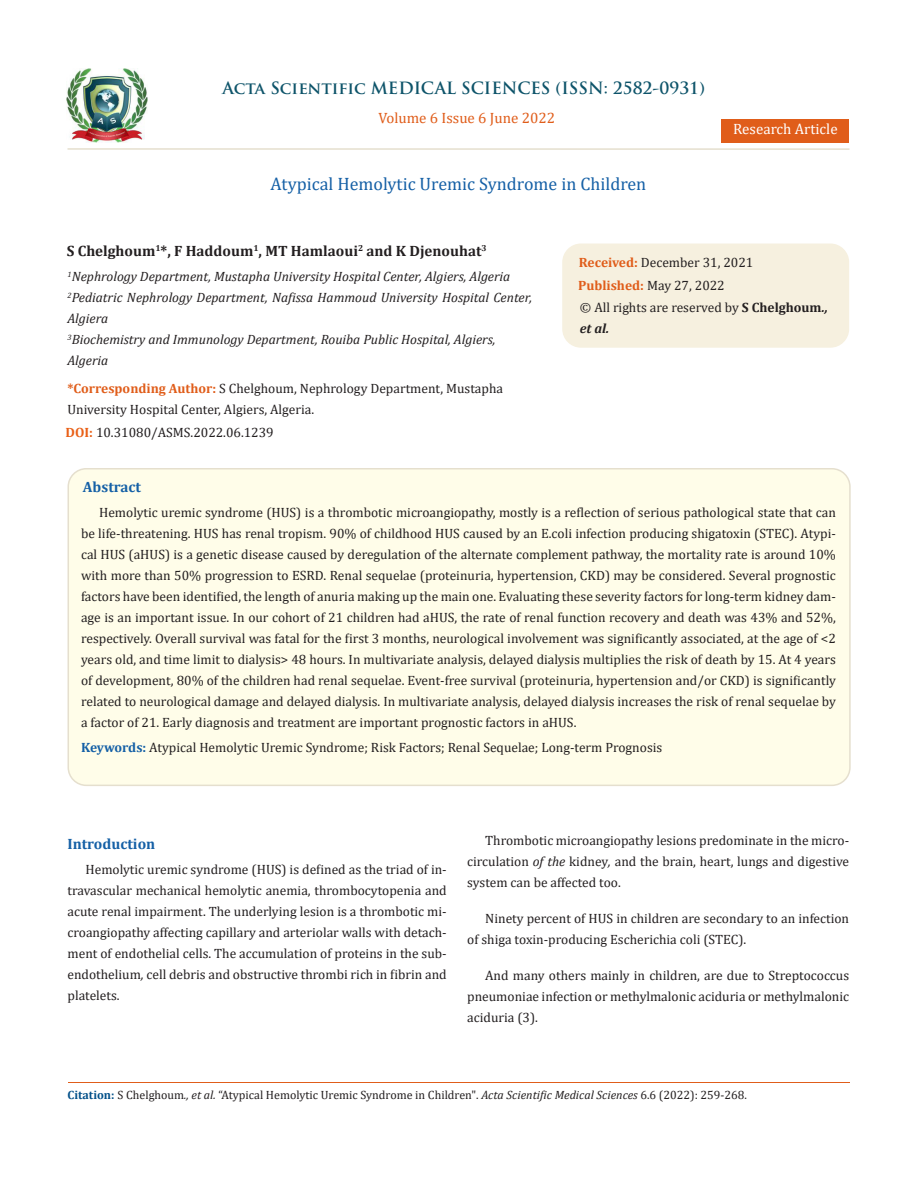
<style>
.page{position:relative;width:917px;height:1188px;background:#fff}
.page>*{position:absolute;margin:0;border:0;box-sizing:border-box;transform-origin:0 0}
.t1{font:18px "Cambria";color:#1560a6}
.t2{font:700 16.5px "Trajan Pro";color:#0e546a}
.t3{font:700 15px "Cambria";color:#231f20}
.t4{font:15px "Cambria";color:#e05d1a}
.t5{font:700 15px "Cambria";color:#1560a6}
.t6{font:15px "Cambria";color:#fff}
.t7{font:13.5px/21px "Cambria";color:#231f20;text-align:justify}
.t8{font:italic 13.5px/21px "Cambria";color:#231f20}
.t9{font:700 13.5px "Cambria";color:#e05d1a}
.t10{font:12px "Cambria";color:#231f20}
.s1{font-weight:700;color:#e05d1a}
.s2{font-weight:700;color:#e96017}
.s3{font-weight:400;color:#231f20}
.s4{font-weight:700}
.s5{font-weight:700;font-style:italic}
.s6{font-weight:700;color:#1560a6}
.s7{color:#242021}
.s8{font-style:italic}
.s9{font-weight:700;color:#035089}
</style>
<div class="page">
<img style="left:67px;top:68px;width:80px;height:74px">
<div style="left:721px;top:119px;width:128px;height:23px;background:#e05d1a"></div>
<div style="left:563px;top:244px;width:285px;height:103px;background:#f6f0df;border-radius:18px"></div>
<div style="left:562px;top:244px;width:287px;height:104px;border:2px solid #f6f0df;border-radius:18px"></div>
<div style="left:68px;top:469px;width:781px;height:316px;background:#fffde9;border-radius:18px"></div>
<div style="left:67px;top:468px;width:783px;height:318px;border:2px solid #e5dfce;border-radius:18px"></div>
<hr style="left:68px;top:1083px;width:781px;height:1px;background:#e05d1a">
<hr style="left:67px;top:148px;width:782px;height:2px;background:#e5dfce">
<p class="t2" style="left:222px;top:77px;width:484px">Acta Scientific MEDICAL SCIENCES (ISSN: 2582-0931)</p>
<p class="t4" style="left:378px;top:109px;width:178px">Volume 6 Issue 6 June 2022</p>
<p class="t1" style="left:270px;top:174px;width:377px">Atypical Hemolytic Uremic Syndrome in Children</p>
<p class="t6" style="left:733px;top:120px;width:106px">Research Article</p>
<p class="t3" style="left:67px;top:240px;width:421px">S Chelghoum<sup>1</sup>*, F Haddoum<sup>1</sup>, MT Hamlaoui<sup>2</sup> and K Djenouhat<sup>3</sup></p>
<p class="t8" style="left:67px;top:266px;width:444px"><sup>1</sup>Nephrology Department, Mustapha University Hospital Center, Algiers, Algeria</p>
<p class="t8" style="left:67px;top:287px;width:466px"><sup>2</sup>Pediatric Nephrology Department, Nafissa Hammoud University Hospital Center,<br>Algiera</p>
<p class="t8" style="left:67px;top:329px;width:429px"><sup>3</sup>Biochemistry and Immunology Department, Rouiba Public Hospital, Algiers,</p>
<p class="t8" style="left:67px;top:350px;width:42px">Algeria</p>
<p class="t7" style="left:67px;top:378px;width:437px"><span class="s1">*Corresponding Author:</span> S Chelghoum, Nephrology Department, Mustapha</p>
<p class="t7" style="left:67px;top:399px;width:248px">University Hospital Center, Algiers, Algeria.</p>
<p class="t7" style="left:66px;top:422px;width:210px"><span class="s2">DOI:</span> 10.31080/ASMS.2022.06.1239</p>
<p class="t7" style="left:579px;top:252px;width:176px"><span class="s1">Received:</span> December 31, 2021</p>
<p class="t9" style="left:578px;top:276px;width:148px">Published: <span class="s3">May 27, 2022</span></p>
<p class="t7" style="left:580px;top:297px;width:249px">© All rights are reserved by <span class="s4">S Chelghoum</span><span class="s5">., et al.</span></p>
<p class="t5" style="left:83px;top:476px;width:60px">Abstract</p>
<p class="t7" style="left:81px;top:502px;width:756px;text-indent:18px">Hemolytic uremic syndrome (HUS) is a thrombotic microangiopathy, mostly is a reflection of serious pathological state that can be life-threatening. HUS has renal tropism. 90% of childhood HUS caused by an E.coli infection producing shigatoxin (STEC). Atypi&shy;cal HUS (aHUS) is a genetic disease caused by deregulation of the alternate complement pathway, the mortality rate is around 10% with more than 50% progression to ESRD. Renal sequelae (proteinuria, hypertension, CKD) may be considered. Several prognostic factors have been identified, the length of anuria making up the main one. Evaluating these severity factors for long-term kidney dam&shy;age is an important issue. In our cohort of 21 children had aHUS, the rate of renal function recovery and death was 43% and 52%, respectively. Overall survival was fatal for the first 3 months, neurological involvement was significantly associated, at the age of &lt;2 years old, and time limit to dialysis&gt; 48 hours. In multivariate analysis, delayed dialysis multiplies the risk of death by 15. At 4 years of development, 80% of the children had renal sequelae. Event-free survival (proteinuria, hypertension and/or CKD) is significantly related to neurological damage and delayed dialysis. In multivariate analysis, delayed dialysis increases the risk of renal sequelae by a factor of 21. Early diagnosis and treatment are important prognostic factors in aHUS.</p>
<p class="t7" style="left:81px;top:737px;width:583px"><span class="s6">Keywords:</span> Atypical Hemolytic Uremic Syndrome; Risk Factors; Renal Sequelae; Long-term Prognosis</p>
<p class="t5" style="left:67px;top:833px;width:89px">Introduction</p>
<p class="t7" style="left:67px;top:859px;width:381px;text-indent:18px">Hemolytic uremic syndrome (HUS) is defined as the triad of in&shy;travascular mechanical hemolytic anemia, thrombocytopenia and acute renal <span class="s7">impairment</span>. The underlying lesion is a thrombotic mi&shy;croangiopathy affecting capillary and arteriolar walls with detach&shy;ment of endothelial cells. The accumulation of proteins in the sub&shy;endothelium<span class="s8">,</span> cell debris and obstructive thrombi rich in fibrin and platelets.</p>
<p class="t7" style="left:467px;top:830px;width:383px;text-indent:18px">Thrombotic microangiopathy lesions predominate in the micro&shy;circulation <span class="s8">of the</span> kidney<span class="s8">,</span> and the brain, heart, lungs and digestive system can be affected too.</p>
<p class="t7" style="left:467px;top:908px;width:383px;text-indent:18px">Ninety percent of HUS in children are secondary to an infection of shiga toxin-producing Escherichia coli (STEC).</p>
<p class="t7" style="left:467px;top:965px;width:383px;text-indent:18px">And many others mainly in children, are due to Streptococcus pneumoniae infection or methylmalonic aciduria or methylmalonic aciduria (3).</p>
<p class="t10" style="left:68px;top:1088px;width:680px"><span class="s9">Citation:</span> S Chelghoum<span class="s8">., et al.</span> “Atypical Hemolytic Uremic Syndrome in Children". <span class="s8">Acta Scientific Medical Sciences</span> 6.6 (2022): 259-268.</p>
</div>
